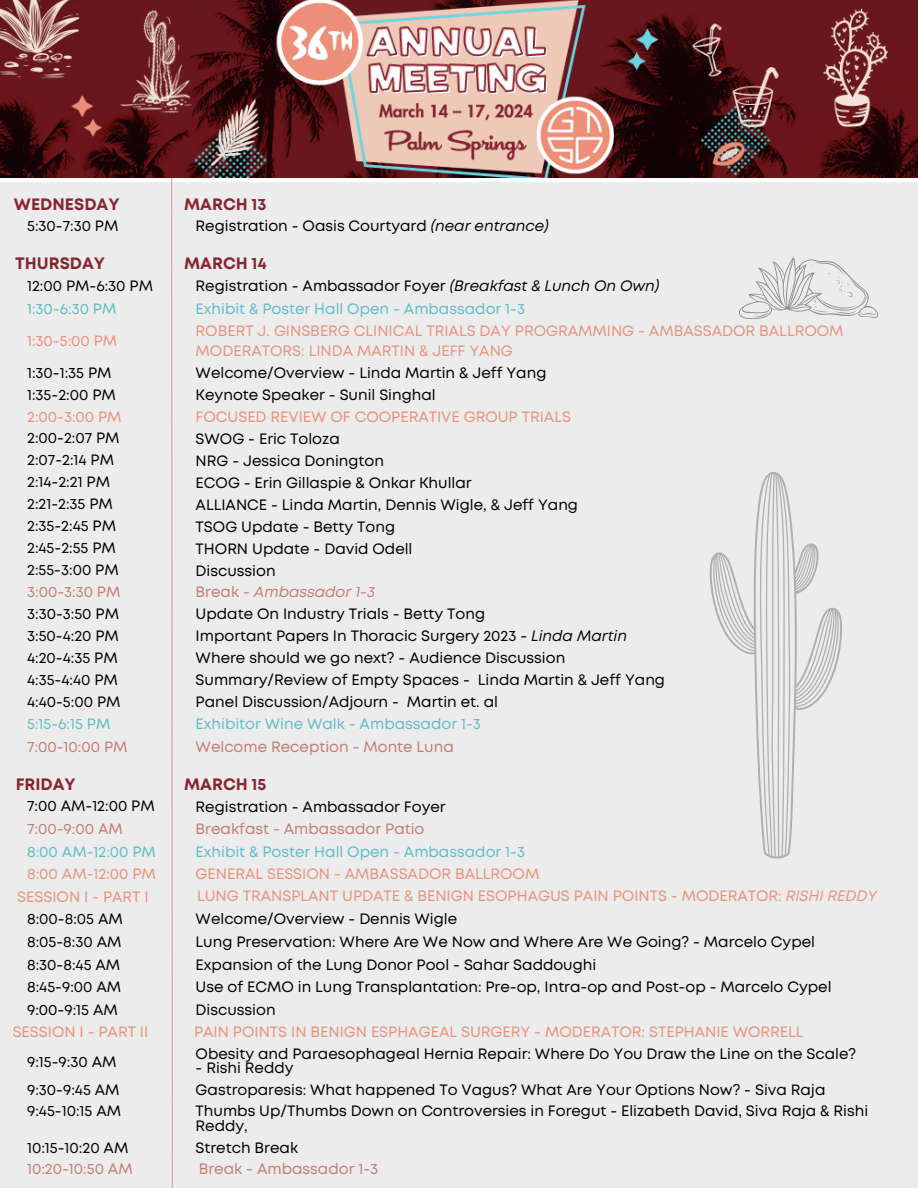
<style>
.page{position:relative;width:918px;height:1188px;background:#fff}
.page>*{position:absolute;margin:0;border:0;box-sizing:border-box;transform-origin:0 0}
.t1{font:700 16.5px "Mont";color:#862633}
.t2{font:15px/14.7px "Mont";color:#000}
.t3{font:15px/20.2px "Mont";color:#e8927c}
.t4{font:15px "Mont";color:#5fbdc8}
.t5{font:15px "Mont";color:#c47c73}
.t6{font:italic 15px "Mont";color:#c47c73}
.s1{font-style:italic}
.s2{font-style:normal}
</style>
<div class="page">
<img style="left:1px;top:0;width:917px;height:178px">
<div style="left:0;top:182px;width:918px;height:1006px;background:#ececec"></div>
<svg style="left:739px;top:257px;width:140px;height:62px"></svg>
<svg style="left:710px;top:472px;width:132px;height:387px"></svg>
<h1 class="t1" style="left:14px;top:198px;width:107px">WEDNESDAY</h1>
<h1 class="t1" style="left:184px;top:198px;width:84px">MARCH 13</h1>
<p class="t2" style="left:27px;top:219px;width:93px">5:30-7:30 PM</p>
<h2 class="t2" style="left:196px;top:220px;width:355px">Registration - Oasis Courtyard <span class="s1">(near entrance)</span></h2>
<h2 class="t1" style="left:15px;top:257px;width:91px">THURSDAY</h2>
<p class="t1" style="left:184px;top:257px;width:84px">MARCH 14</p>
<h1 class="t2" style="left:27px;top:280px;width:127px">12:00 PM-6:30 PM</h1>
<h1 class="t2" style="left:196px;top:280px;width:465px">Registration - Ambassador Foyer <span class="s1">(Breakfast &amp; Lunch On Own)</span></h1>
<p class="t4" style="left:27px;top:303px;width:91px">1:30-6:30 PM</p>
<h2 class="t4" style="left:196px;top:303px;width:331px">Exhibit &amp; Poster Hall Open - Ambassador 1-3</h2>
<h2 class="t3" style="left:27px;top:331px;width:92px">1:30-5:00 PM</h2>
<h2 class="t3" style="left:196px;top:322px;width:649px">ROBERT J. GINSBERG CLINICAL TRIALS DAY PROGRAMMING - AMBASSADOR BALLROOM<br>MODERATORS: LINDA MARTIN &amp; JEFF YANG</h2>
<p class="t2" style="left:27px;top:366px;width:86px">1:30-1:35 PM</p>
<h2 class="t2" style="left:196px;top:367px;width:352px">Welcome/Overview - Linda Martin &amp; Jeff Yang</h2>
<p class="t2" style="left:27px;top:388px;width:90px">1:35-2:00 PM</p>
<h2 class="t2" style="left:196px;top:389px;width:242px">Keynote Speaker - Sunil Singhal</h2>
<p class="t3" style="left:27px;top:407px;width:96px">2:00-3:00 PM</p>
<h2 class="t3" style="left:196px;top:408px;width:377px">FOCUSED REVIEW OF COOPERATIVE GROUP TRIALS</h2>
<p class="t2" style="left:27px;top:432px;width:94px">2:00-2:07 PM</p>
<h2 class="t2" style="left:196px;top:433px;width:146px">SWOG - Eric Toloza</h2>
<p class="t2" style="left:27px;top:454px;width:88px">2:07-2:14 PM</p>
<h2 class="t2" style="left:196px;top:454px;width:190px">NRG - Jessica Donington</h2>
<p class="t2" style="left:27px;top:476px;width:84px">2:14-2:21 PM</p>
<h2 class="t2" style="left:196px;top:476px;width:278px">ECOG - Erin Gillaspie &amp; Onkar Khullar</h2>
<p class="t2" style="left:27px;top:498px;width:87px">2:21-2:35 PM</p>
<h2 class="t2" style="left:196px;top:498px;width:384px">ALLIANCE - Linda Martin, Dennis Wigle, &amp; Jeff Yang</h2>
<p class="t2" style="left:27px;top:520px;width:90px">2:35-2:45 PM</p>
<h2 class="t2" style="left:196px;top:520px;width:201px">TSOG Update - Betty Tong</h2>
<p class="t2" style="left:27px;top:564px;width:93px">2:55-3:00 PM</p>
<h2 class="t2" style="left:196px;top:564px;width:82px">Discussion</h2>
<p class="t2" style="left:27px;top:542px;width:90px">2:45-2:55 PM</p>
<h2 class="t2" style="left:196px;top:542px;width:218px">THORN Update - David Odell</h2>
<p class="t5" style="left:27px;top:587px;width:95px">3:00-3:30 PM</p>
<p class="t6" style="left:196px;top:587px;width:181px"><span class="s2">Break</span> - Ambassador 1-3</p>
<h2 class="t2" style="left:27px;top:607px;width:93px">3:30-3:50 PM</h2>
<p class="t2" style="left:196px;top:608px;width:291px">Update On Industry Trials - Betty Tong</p>
<p class="t2" style="left:27px;top:629px;width:93px">3:50-4:20 PM</p>
<h2 class="t2" style="left:196px;top:630px;width:433px">Important Papers In Thoracic Surgery 2023 - <span class="s1">Linda Martin</span></h2>
<h2 class="t2" style="left:27px;top:674px;width:92px">4:35-4:40 PM</h2>
<h2 class="t2" style="left:196px;top:674px;width:471px">Summary/Review of Empty Spaces - Linda Martin &amp; Jeff Yang</h2>
<p class="t2" style="left:27px;top:652px;width:92px">4:20-4:35 PM</p>
<h2 class="t2" style="left:196px;top:652px;width:371px">Where should we go next? - Audience Discussion</h2>
<h2 class="t2" style="left:27px;top:696px;width:95px">4:40-5:00 PM</h2>
<p class="t2" style="left:196px;top:696px;width:304px">Panel Discussion/Adjourn - Martin et. al</p>
<h2 class="t4" style="left:27px;top:719px;width:85px">5:15-6:15 PM</h2>
<p class="t4" style="left:196px;top:719px;width:287px">Exhibitor Wine Walk - Ambassador 1-3</p>
<h2 class="t5" style="left:27px;top:741px;width:102px">7:00-10:00 PM</h2>
<h2 class="t5" style="left:196px;top:741px;width:260px">Welcome Reception - Monte Luna</h2>
<h2 class="t1" style="left:16px;top:778px;width:62px">FRIDAY</h2>
<p class="t1" style="left:184px;top:778px;width:84px">MARCH 15</p>
<h2 class="t2" style="left:27px;top:800px;width:129px">7:00 AM-12:00 PM</h2>
<p class="t2" style="left:196px;top:800px;width:252px">Registration - Ambassador Foyer</p>
<h1 class="t5" style="left:27px;top:823px;width:97px">7:00-9:00 AM</h1>
<h1 class="t5" style="left:196px;top:823px;width:230px">Breakfast - Ambassador Patio</h1>
<p class="t4" style="left:27px;top:846px;width:130px">8:00 AM-12:00 PM</p>
<h2 class="t4" style="left:196px;top:846px;width:331px">Exhibit &amp; Poster Hall Open - Ambassador 1-3</h2>
<p class="t3" style="left:27px;top:865px;width:130px">8:00 AM-12:00 PM</p>
<h2 class="t3" style="left:196px;top:865px;width:345px">GENERAL SESSION - AMBASSADOR BALLROOM</h2>
<h2 class="t3" style="left:17px;top:888px;width:133px">SESSION I - PART I</h2>
<h2 class="t3" style="left:197px;top:887px;width:682px">LUNG TRANSPLANT UPDATE &amp; BENIGN ESOPHAGUS PAIN POINTS - MODERATOR: <span class="s1">RISHI REDDY</span></h2>
<h2 class="t2" style="left:27px;top:913px;width:97px">8:00-8:05 AM</h2>
<h2 class="t2" style="left:196px;top:913px;width:263px">Welcome/Overview - Dennis Wigle</h2>
<p class="t2" style="left:27px;top:958px;width:95px">8:30-8:45 AM</p>
<h2 class="t2" style="left:196px;top:958px;width:402px">Expansion of the Lung Donor Pool - Sahar Saddoughi</h2>
<p class="t2" style="left:27px;top:935px;width:96px">8:05-8:30 AM</p>
<h2 class="t2" style="left:196px;top:935px;width:621px">Lung Preservation: Where Are We Now and Where Are We Going? - Marcelo Cypel</h2>
<p class="t2" style="left:27px;top:981px;width:96px">8:45-9:00 AM</p>
<h2 class="t2" style="left:196px;top:981px;width:637px">Use of ECMO in Lung Transplantation: Pre-op, Intra-op and Post-op - Marcelo Cypel</h2>
<p class="t2" style="left:27px;top:1003px;width:92px">9:00-9:15 AM</p>
<h2 class="t2" style="left:196px;top:1003px;width:82px">Discussion</h2>
<p class="t3" style="left:13px;top:1023px;width:137px">SESSION I - PART II</p>
<h2 class="t3" style="left:194px;top:1023px;width:611px">PAIN POINTS IN BENIGN ESPHAGEAL SURGERY - MODERATOR: STEPHANIE WORRELL</h2>
<h2 class="t2" style="left:196px;top:1047px;width:662px">Obesity and Paraesophageal Hernia Repair: Where Do You Draw the Line on the Scale?</h2>
<p class="t2" style="left:196px;top:1062px;width:100px">- Rishi Reddy</p>
<h2 class="t2" style="left:27px;top:1055px;width:91px">9:15-9:30 AM</h2>
<p class="t2" style="left:27px;top:1084px;width:94px">9:30-9:45 AM</p>
<p class="t2" style="left:196px;top:1084px;width:631px">Gastroparesis: What happened To Vagus? What Are Your Options Now? - Siva Raja</p>
<h2 class="t2" style="left:196px;top:1105px;width:674px">Thumbs Up/Thumbs Down on Controversies in Foregut - Elizabeth David, Siva Raja &amp; Rishi<br>Reddy,</h2>
<p class="t2" style="left:27px;top:1105px;width:96px">9:45-10:15 AM</p>
<p class="t2" style="left:27px;top:1141px;width:103px">10:15-10:20 AM</p>
<h2 class="t2" style="left:196px;top:1141px;width:104px">Stretch Break</h2>
<p class="t5" style="left:27px;top:1163px;width:107px">10:20-10:50 AM</p>
<h2 class="t5" style="left:199px;top:1163px;width:181px">Break - Ambassador 1-3</h2>
</div>
